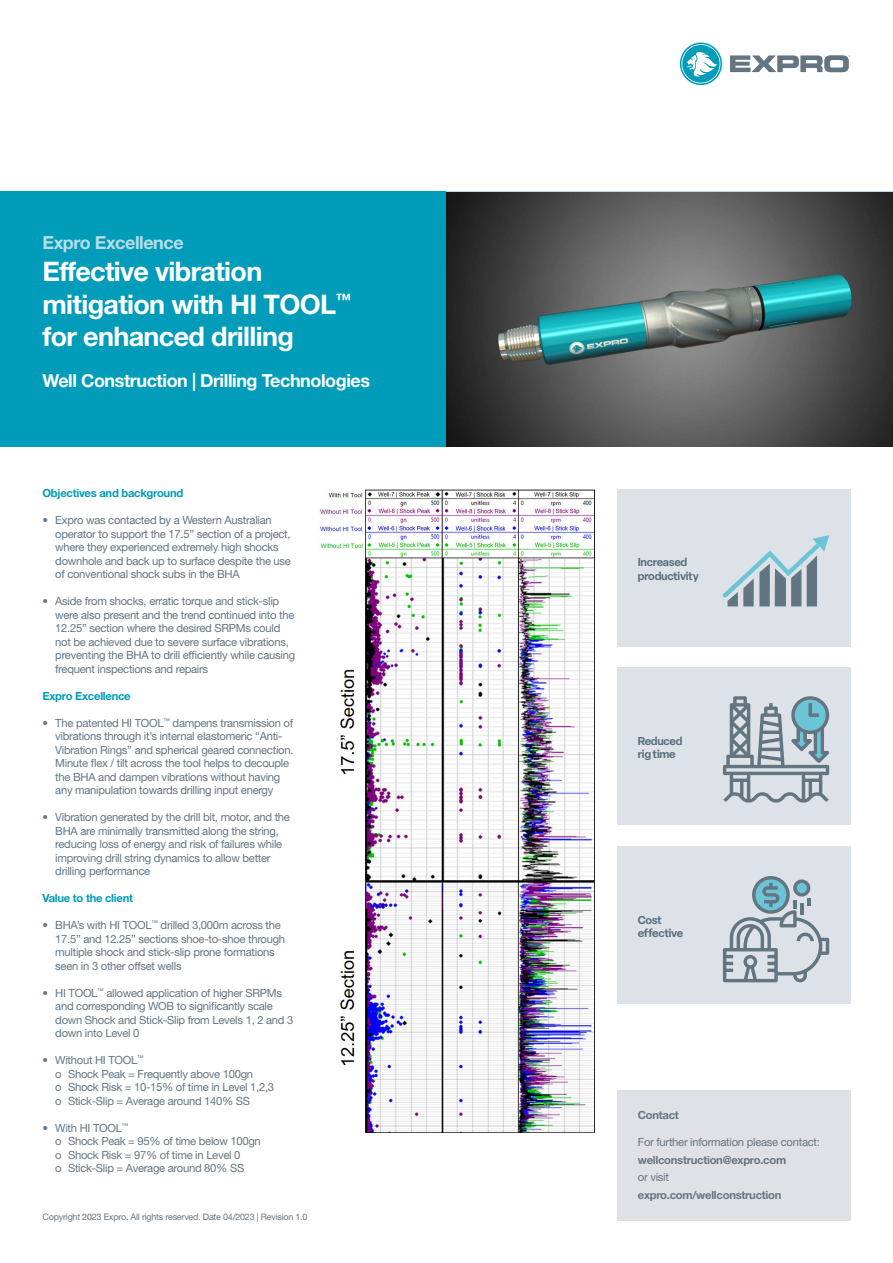
<style>
.page{position:relative;width:893px;height:1263px;background:#fff}
.page>*{position:absolute;margin:0;border:0;box-sizing:border-box;transform-origin:0 0}
.t1{font:700 27px/32.4px "Helvetica Neue LT Std";letter-spacing:-.025em;color:#fff}
.t2{font:700 18px "Helvetica Neue LT Std";letter-spacing:-.025em;color:#fff}
.t3{font:700 18px "Helvetica Neue LT Std";letter-spacing:-.025em;color:#b6dee9}
.t4{font:11.25px/13.5px "Helvetica Neue LT Std";letter-spacing:-.025em;color:#647582}
.t5{font:700 11.25px "Helvetica Neue LT Std";letter-spacing:-.025em;color:#647582}
.t6{font:700 11.25px "Helvetica Neue LT Std";letter-spacing:-.025em;color:#009cb9}
.t7{font:600 11.25px "Elza";letter-spacing:-.025em;color:#596e7e}
.t8{font:9px "Helvetica Neue LT Std";letter-spacing:-.025em;color:#647582}
</style>
<div class="page">
<div style="left:0;top:191px;width:446px;height:255px;background:#009cb9"></div>
<img style="left:446px;top:193px;width:447px;height:253px">
<img style="left:319px;top:489px;width:276px;height:643px">
<svg style="left:680px;top:43px;width:42px;height:42px"></svg>
<svg style="left:730px;top:55px;width:120px;height:17px"></svg>
<div style="left:617px;top:1090px;width:233px;height:130px;background:#e0e1e4"></div>
<div style="left:617px;top:846px;width:233px;height:157px;background:#dce2e7"></div>
<div style="left:617px;top:668px;width:233px;height:157px;background:#dce2e7"></div>
<div style="left:617px;top:489px;width:233px;height:157px;background:#dce2e7"></div>
<svg style="left:723px;top:535px;width:106px;height:71px"></svg>
<svg style="left:723px;top:696px;width:106px;height:106px"></svg>
<svg style="left:723px;top:876px;width:106px;height:106px"></svg>
<p class="t3" style="left:43px;top:231px;width:143px">Expro Excellence</p>
<p class="t1" style="left:43px;top:255px;width:310px">Effective vibration mitigation with HI TOOL<sup>™ </sup>for enhanced drilling</p>
<p class="t2" style="left:43px;top:369px;width:329px">Well Construction | Drilling Technologies</p>
<p class="t6" style="left:43px;top:486px;width:142px">Objectives and background</p>
<p class="t4" style="left:55px;top:513px;width:237px;text-indent:-13px">• Expro was contacted by a Western Australian operator to support the 17.5” section of a project, where they experienced extremely high shocks downhole and back up to surface despite the use of conventional shock subs in the BHA</p>
<p class="t4" style="left:55px;top:594px;width:241px;text-indent:-13px">• Aside from shocks, erratic torque and stick-slip were also present and the trend continued into the 12.25” section where the desired SRPMs could not be achieved due to severe surface vibrations, preventing the BHA to drill efficiently while causing frequent inspections and repairs</p>
<p class="t6" style="left:43px;top:689px;width:90px">Expro Excellence</p>
<p class="t4" style="left:55px;top:716px;width:240px;text-indent:-13px">• The patented HI TOOL<sup>™</sup> dampens transmission of vibrations through it’s internal elastomeric “Anti-Vibration Rings” and spherical geared connection.<br>Minute flex / tilt across the tool helps to decouple the BHA and dampen vibrations without having any manipulation towards drilling input energy</p>
<p class="t4" style="left:55px;top:810px;width:236px;text-indent:-13px">• Vibration generated by the drill bit, motor, and the BHA are minimally transmitted along the string, reducing loss of energy and risk of failures while improving drill string dynamics to allow better drilling performance</p>
<p class="t6" style="left:43px;top:891px;width:92px">Value to the client</p>
<p class="t4" style="left:55px;top:918px;width:231px;text-indent:-13px">• BHA’s with HI TOOL<sup>™</sup> drilled 3,000m across the 17.5” and 12.25” sections shoe-to-shoe through multiple shock and stick-slip prone formations seen in 3 other offset wells</p>
<p class="t4" style="left:55px;top:986px;width:240px;text-indent:-13px">• HI TOOL<sup>™</sup> allowed application of higher SRPMs and corresponding WOB to significantly scale down Shock and Stick-Slip from Levels 1, 2 and 3 down into Level 0</p>
<p class="t4" style="left:43px;top:1053px;width:103px">• Without HI TOOL<sup>™</sup></p>
<p class="t4" style="left:55px;top:1067px;width:199px">o Shock Peak = Frequently above 100gn</p>
<p class="t4" style="left:55px;top:1080px;width:220px">o Shock Risk = 10-15% of time in Level 1,2,3</p>
<p class="t4" style="left:55px;top:1094px;width:196px">o Stick-Slip = Average around 140% SS</p>
<p class="t4" style="left:43px;top:1121px;width:87px">• With HI TOOL<sup>™</sup></p>
<p class="t4" style="left:55px;top:1134px;width:207px">o Shock Peak = 95% of time below 100gn</p>
<p class="t4" style="left:55px;top:1148px;width:187px">o Shock Risk = 97% of time in Level 0</p>
<p class="t4" style="left:55px;top:1161px;width:191px">o Stick-Slip = Average around 80% SS</p>
<p class="t8" style="left:43px;top:1212px;width:267px">Copyright 2023 Expro. All rights reserved. Date 04/2023 | Revision 1.0</p>
<p class="t7" style="left:638px;top:554px;width:51px">Increased</p>
<p class="t7" style="left:638px;top:568px;width:62px">productivity</p>
<p class="t7" style="left:638px;top:733px;width:46px">Reduced</p>
<p class="t7" style="left:638px;top:746px;width:39px">rig time</p>
<p class="t7" style="left:638px;top:911px;width:25px">Cost</p>
<p class="t7" style="left:638px;top:925px;width:47px">effective</p>
<p class="t5" style="left:638px;top:1108px;width:43px">Contact</p>
<p class="t4" style="left:638px;top:1135px;width:184px">For further information please contact:</p>
<p class="t5" style="left:638px;top:1153px;width:150px">wellconstruction@expro.com</p>
<p class="t4" style="left:638px;top:1170px;width:33px">or visit</p>
<p class="t5" style="left:638px;top:1188px;width:145px">expro.com/wellconstruction</p>
</div>
